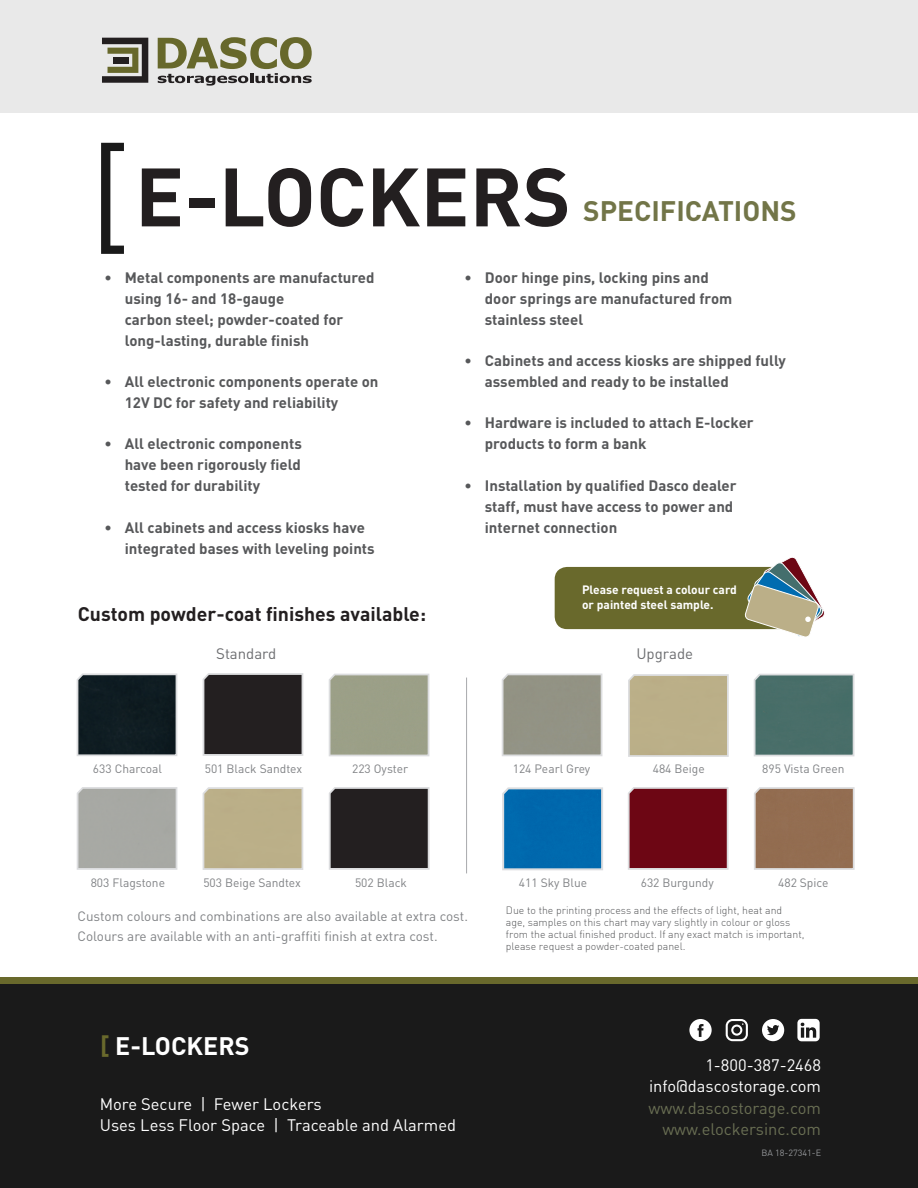
<style>
.page{position:relative;width:918px;height:1188px;background:#fff}
.page>*{position:absolute;margin:0;border:0;box-sizing:border-box;transform-origin:0 0}
.t1{font:129.15px "DIN";color:#1a1a1a}
.t2{font:700 81.3px "DIN";color:#231f20}
.t3{font:700 27.9px "DIN";color:#727548}
.t4{font:700 25.05px "DIN";color:#fff}
.t5{font:700 19.5px "DIN";color:#231f20}
.t6{font:16.5px/21px "DIN";color:#fff}
.t7{font:16.5px "DIN";color:#696e53}
.t8{font:700 15px/21px "DIN";color:#57585a}
.t9{font:15px "DIN";color:#6c6d70}
.t10{font:13.5px "DIN";color:#808285}
.t11{font:12px "DIN";color:#808285}
.t12{font:700 12px/14.7px "DIN";color:#fff}
.t13{font:300 10.5px/12px "DIN";color:#57585a}
.t14{font:9px "DIN";color:#939598}
.s1{color:#69692c}
</style>
<div class="page">
<svg style="left:329px;top:787px;width:101px;height:83px;background:#332f30"></svg>
<svg style="left:77px;top:673px;width:100px;height:83px;background:#1e2a2f"></svg>
<svg style="left:77px;top:787px;width:100px;height:83px;background:#abaca8"></svg>
<svg style="left:329px;top:674px;width:100px;height:82px;background:#9fa38c"></svg>
<svg style="left:754px;top:787px;width:101px;height:83px;background:#99765c"></svg>
<svg style="left:502px;top:787px;width:101px;height:83px;background:#1372b1"></svg>
<svg style="left:628px;top:674px;width:101px;height:83px;background:#bdb38f"></svg>
<svg style="left:502px;top:674px;width:100px;height:82px;background:#979789"></svg>
<svg style="left:754px;top:674px;width:100px;height:82px;background:#51746f"></svg>
<svg style="left:628px;top:787px;width:101px;height:83px;background:#761825"></svg>
<div style="left:0;top:0;width:918px;height:113px;background:#e9e9e9"></div>
<div style="left:0;top:984px;width:918px;height:204px;background:#1a1a1a"></div>
<div style="left:0;top:978px;width:918px;height:6px;background:#69692c"></div>
<svg style="left:726px;top:1019px;width:22px;height:22px"></svg>
<svg style="left:762px;top:1019px;width:22px;height:22px"></svg>
<svg style="left:689px;top:1019px;width:23px;height:22px"></svg>
<svg style="left:797px;top:1019px;width:23px;height:22px"></svg>
<svg style="left:158px;top:37px;width:154px;height:49px"></svg>
<svg style="left:102px;top:38px;width:46px;height:45px"></svg>
<hr style="left:466px;top:678px;width:1px;height:195px;background:#a8a9ad">
<div style="left:555px;top:567px;width:243px;height:62px;background:#69692c;border-radius:12px"></div>
<svg style="left:745px;top:557px;width:80px;height:80px"></svg>
<svg style="left:203px;top:787px;width:100px;height:83px;background:#bdb28e"></svg>
<svg style="left:203px;top:673px;width:100px;height:83px;background:#312d2e"></svg>
<p class="t1" style="left:89px;top:117px;width:42px">[</p>
<p class="t2" style="left:135px;top:144px;width:437px">E-LOCKERS</p>
<p class="t3" style="left:583px;top:192px;width:215px">SPECIFICATIONS</p>
<p class="t8" style="left:125px;top:266px;width:251px;text-indent:-20px">• Metal components are manufactured using 16- and 18-gauge<br>carbon steel; powder-coated for long-lasting, durable finish</p>
<p class="t8" style="left:125px;top:370px;width:255px;text-indent:-20px">• All electronic components operate on<br>12V DC for safety and reliability</p>
<p class="t8" style="left:125px;top:433px;width:179px;text-align:justify;text-indent:-20px">• All electronic components have been rigorously field tested for durability</p>
<p class="t8" style="left:125px;top:516px;width:251px;text-indent:-20px">• All cabinets and access kiosks have integrated bases with leveling points</p>
<p class="t8" style="left:485px;top:266px;width:249px;text-indent:-20px">• Door hinge pins, locking pins and door springs are manufactured from stainless steel</p>
<p class="t8" style="left:485px;top:349px;width:303px;text-indent:-20px">• Cabinets and access kiosks are shipped fully assembled and ready to be installed</p>
<p class="t8" style="left:485px;top:412px;width:270px;text-indent:-20px">• Hardware is included to attach E-locker products to form a bank</p>
<p class="t8" style="left:485px;top:474px;width:253px;text-indent:-20px">• Installation by qualified Dasco dealer staff, must have access to power and internet connection</p>
<p class="t12" style="left:582px;top:582px;width:156px">Please request a colour card or painted steel sample.</p>
<p class="t5" style="left:78px;top:601px;width:350px">Custom powder-coat finishes available:</p>
<p class="t9" style="left:216px;top:644px;width:62px">Standard</p>
<p class="t9" style="left:636px;top:644px;width:58px">Upgrade</p>
<p class="t11" style="left:93px;top:761px;width:71px">633 Charcoal</p>
<p class="t11" style="left:205px;top:761px;width:99px">501 Black Sandtex</p>
<p class="t11" style="left:352px;top:761px;width:58px">223 Oyster</p>
<p class="t11" style="left:513px;top:761px;width:79px">124 Pearl Grey</p>
<p class="t11" style="left:653px;top:761px;width:54px">484 Beige</p>
<p class="t11" style="left:762px;top:761px;width:84px">895 Vista Green</p>
<p class="t11" style="left:91px;top:875px;width:76px">803 Flagstone</p>
<p class="t11" style="left:355px;top:875px;width:53px">502 Black</p>
<p class="t11" style="left:203px;top:875px;width:99px">503 Beige Sandtex</p>
<p class="t10" style="left:77px;top:908px;width:392px">Custom colours and combinations are also available at extra cost.</p>
<p class="t10" style="left:77px;top:928px;width:362px">Colours are available with an anti-graffiti finish at extra cost.</p>
<p class="t4" style="left:100px;top:1029px;width:151px"><span class="s1">[</span> E-LOCKERS</p>
<p class="t6" style="left:100px;top:1094px;width:358px">More Secure | Fewer Lockers<br>Uses Less Floor Space | Traceable and Alarmed</p>
<p class="t11" style="left:519px;top:875px;width:70px">411 Sky Blue</p>
<p class="t11" style="left:641px;top:875px;width:75px">632 Burgundy</p>
<p class="t11" style="left:778px;top:875px;width:52px">482 Spice</p>
<p class="t13" style="left:506px;top:904px;width:300px">Due to the printing process and the effects of light, heat and<br>age, samples on this chart may vary slightly in colour or gloss from the actual finished product. If any exact match is important, please request a powder-coated panel.</p>
<p class="t6" style="left:705px;top:1054px;width:117px">1-800-387-2468</p>
<p class="t6" style="left:649px;top:1076px;width:174px">info@dascostorage.com</p>
<p class="t7" style="left:649px;top:1098px;width:174px">www.dascostorage.com</p>
<p class="t7" style="left:662px;top:1119px;width:160px">www.elockersinc.com</p>
<p class="t14" style="left:761px;top:1148px;width:61px">BA 18-27341-E</p>
</div>
